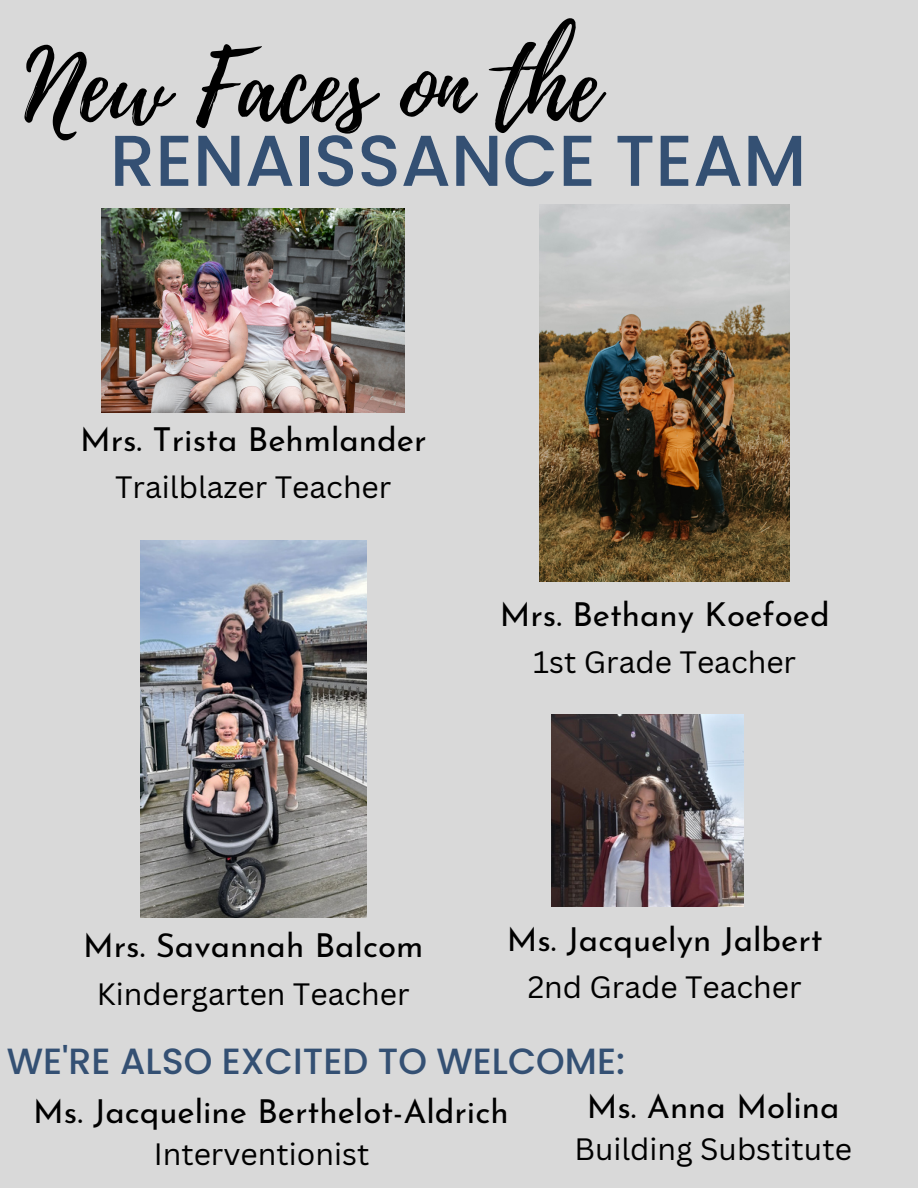
<style>
.page{position:relative;width:918px;height:1188px;background:#d9d9d9}
.page>*{position:absolute;margin:0;border:0;box-sizing:border-box;transform-origin:0 0}
.t1{font:96.6px "Playlist Script";color:#000}
.t2{font:500 71.85px "Poppins";color:#345073}
.t3{font:500 36.45px "Poppins";color:#345073}
.t4{font:33px "Josefin Sans";color:#000}
.t5{font:30px "Canva Sans";color:#000}
</style>
<div class="page">
<img style="left:101px;top:208px;width:304px;height:204px">
<img style="left:140px;top:541px;width:226px;height:377px">
<img style="left:539px;top:205px;width:251px;height:376px">
<img style="left:551px;top:715px;width:193px;height:191px">
<p class="t1" style="left:25px;top:18px;width:576px">New Faces on the</p>
<p class="t2" style="left:110px;top:110px;width:698px">RENAISSANCE TEAM</p>
<p class="t4" style="left:80px;top:426px;width:348px">Mrs. Trista Behmlander</p>
<p class="t5" style="left:115px;top:466px;width:278px">Trailblazer Teacher</p>
<p class="t4" style="left:500px;top:601px;width:331px">Mrs. Bethany Koefoed</p>
<p class="t5" style="left:533px;top:641px;width:264px">1st Grade Teacher</p>
<p class="t4" style="left:83px;top:933px;width:342px">Mrs. Savannah Balcom</p>
<p class="t5" style="left:97px;top:973px;width:314px">Kindergarten Teacher</p>
<p class="t4" style="left:507px;top:926px;width:317px">Ms. Jacquelyn Jalbert</p>
<p class="t5" style="left:528px;top:966px;width:275px">2nd Grade Teacher</p>
<p class="t3" style="left:7px;top:1036px;width:620px">WE'RE ALSO EXCITED TO WELCOME:</p>
<p class="t4" style="left:33px;top:1098px;width:477px">Ms. Jacqueline Berthelot-Aldrich</p>
<p class="t5" style="left:154px;top:1133px;width:217px">Interventionist</p>
<p class="t4" style="left:587px;top:1093px;width:254px">Ms. Anna Molina</p>
<p class="t5" style="left:574px;top:1128px;width:279px">Building Substitute</p>
</div>
